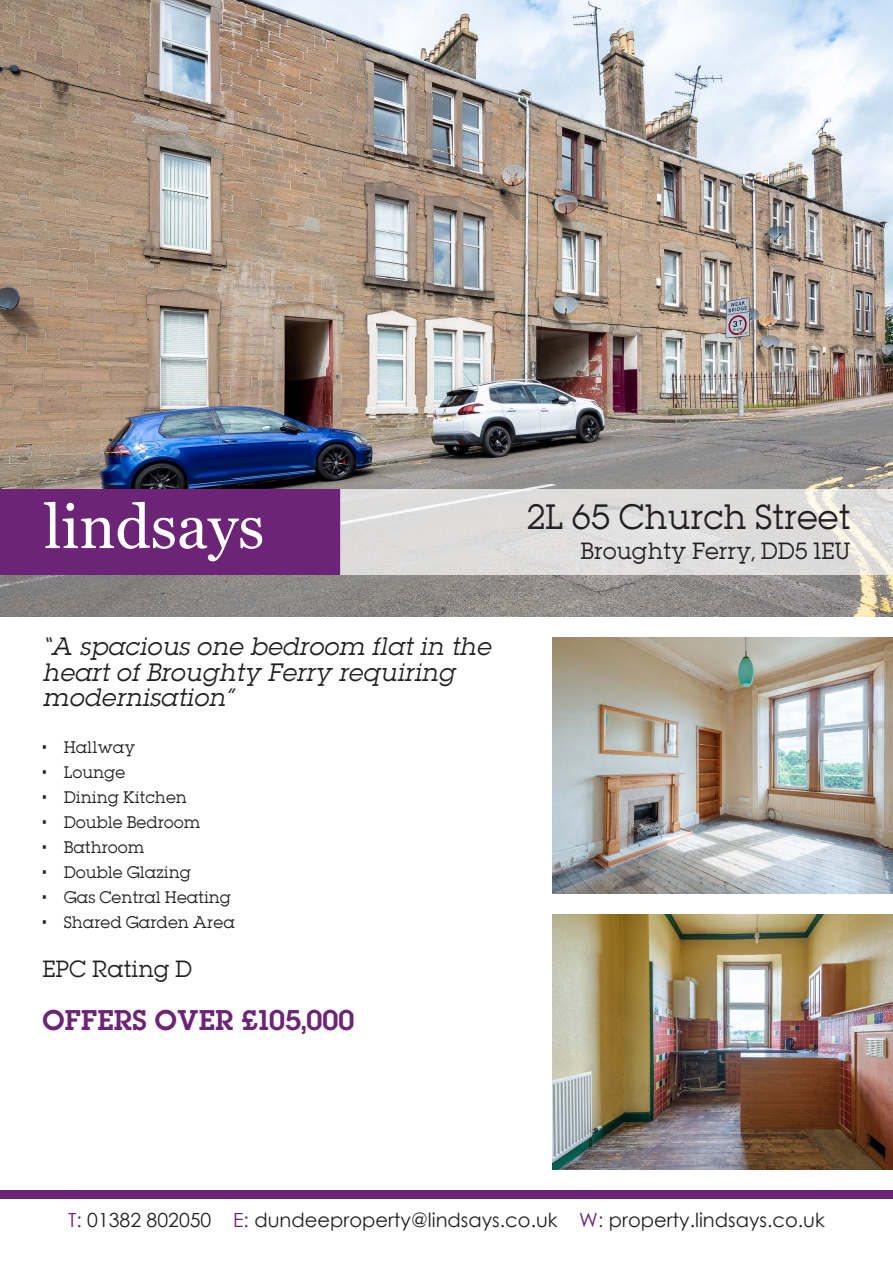
<style>
.page{position:relative;width:893px;height:1263px;background:#fff}
.page>*{position:absolute;margin:0;border:0;box-sizing:border-box;transform-origin:0 0}
.t1{font:31.5px "Lubalin";color:#231f20}
.t2{font:25.5px "Lubalin Demi";color:#6c2476}
.t3{font:italic 22.5px/25.5px "Lubalin";color:#231f20}
.t4{font:21px "Lubalin";color:#231f20}
.t5{font:19.5px "Century Gothic";color:#231f20}
.t6{font:15px "Lubalin";color:#231f20}
.s1{color:#6c2476}
</style>
<div class="page">
<img style="left:0;top:0;width:893px;height:617px">
<img style="left:553px;top:638px;width:340px;height:255px">
<img style="left:553px;top:914px;width:340px;height:255px">
<div style="left:0;top:489px;width:340px;height:85px;background:#6c2476"></div>
<svg style="left:44px;top:502px;width:218px;height:59px"></svg>
<div style="left:0;top:1191px;width:893px;height:8px;background:#6c2476"></div>
<svg style="left:340px;top:489px;width:553px;height:85px;background:#dfdedd"></svg>
<h3 class="t3" style="left:43px;top:634px;width:450px">“A spacious one bedroom flat in the heart of Broughty Ferry requiring modernisation”</h3>
<p class="t6" style="left:43px;top:737px;width:94px">• Hallway</p>
<p class="t6" style="left:43px;top:762px;width:84px">• Lounge</p>
<p class="t6" style="left:43px;top:787px;width:146px">• Dining Kitchen</p>
<p class="t6" style="left:43px;top:812px;width:160px">• Double Bedroom</p>
<p class="t6" style="left:43px;top:837px;width:104px">• Bathroom</p>
<p class="t6" style="left:43px;top:862px;width:150px">• Double Glazing</p>
<p class="t6" style="left:43px;top:887px;width:190px">• Gas Central Heating</p>
<p class="t6" style="left:43px;top:912px;width:194px">• Shared Garden Area</p>
<h3 class="t4" style="left:43px;top:955px;width:151px">EPC Rating D</h3>
<h2 class="t2" style="left:43px;top:1002px;width:313px">OFFERS OVER £105,000</h2>
<h1 class="t1" style="left:527px;top:496px;width:325px">2L 65 Church Street</h1>
<h3 class="t4" style="left:581px;top:536px;width:271px">Broughty Ferry, DD5 1EU</h3>
<h3 class="t5" style="left:68px;top:1206px;width:758px"><span class="s1">T:</span> 01382 802050 <span class="s1">E:</span> dundeeproperty@lindsays.co.uk <span class="s1">W:</span> property.lindsays.co.uk</h3>
</div>
